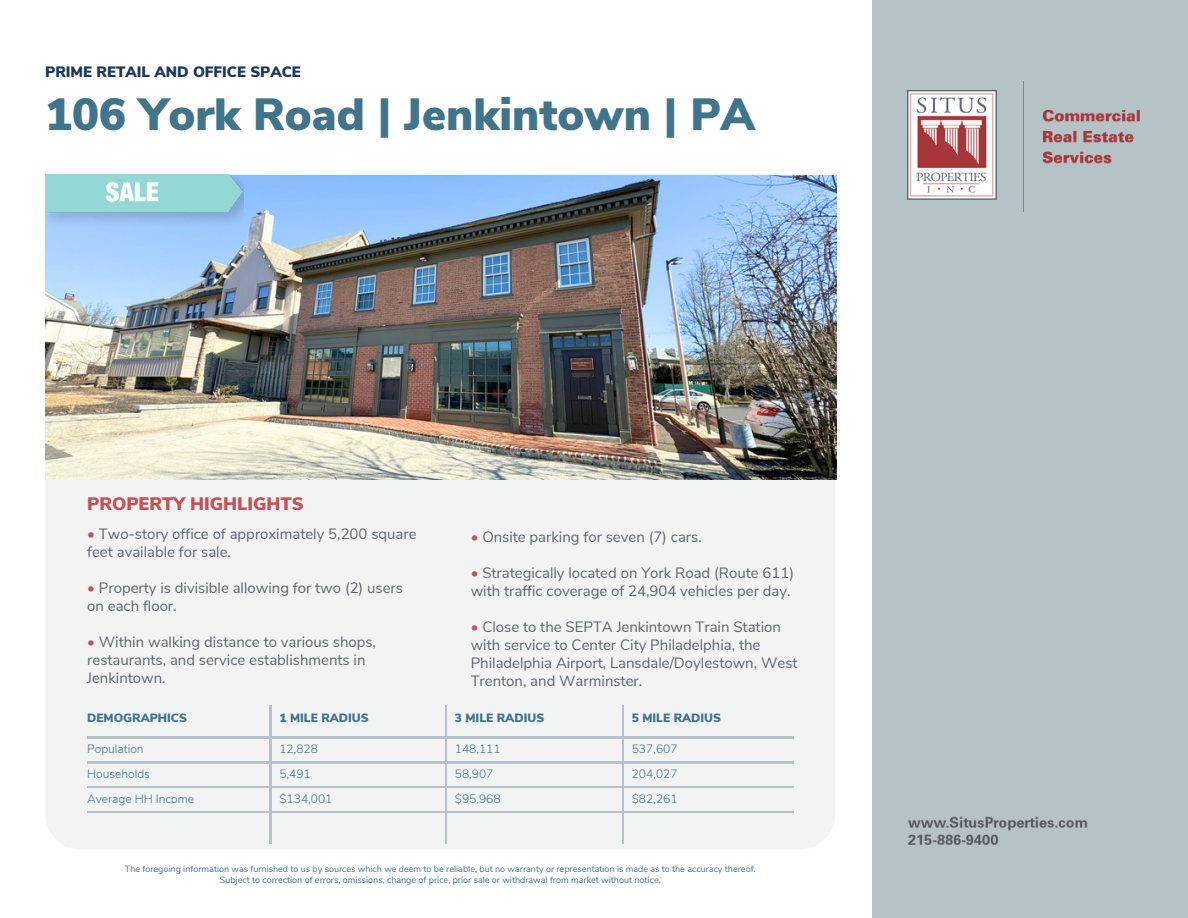
<style>
.page{position:relative;width:1188px;height:918px;background:#fff}
.page>*{position:absolute;margin:0;border:0;box-sizing:border-box;transform-origin:0 0}
.t1{font:900 45px "Nunito Sans";color:#3f748b}
.t2{font:900 18px "Nunito Sans";color:#c84f57}
.t3{font:15px/18px "Nunito Sans";color:#5b6670}
.t4{font:900 15px "Nunito Sans";color:#1b3859}
.t5{font:300 12px "Nunito";color:#3f748b}
.t6{font:900 12px "Nunito Sans";color:#3f748b}
.t7{font:9px "Nunito Sans";color:#3f748b}
.s1{color:#c84f57}
</style>
<div class="page">
<div style="left:872px;top:0;width:316px;height:918px;background:#b6c3c6"></div>
<div style="left:45px;top:174px;width:789px;height:676px;background:#f2f3f3;border-radius:36px"></div>
<img style="left:46px;top:175px;width:791px;height:304px">
<hr style="left:87px;top:737px;width:707px;height:1px;background:#b6c3c6">
<hr style="left:270px;top:705px;width:1px;height:139px;background:#b6c3c6">
<hr style="left:445px;top:705px;width:2px;height:139px;background:#b6c3c6">
<hr style="left:622px;top:705px;width:1px;height:139px;background:#b6c3c6">
<hr style="left:87px;top:762px;width:707px;height:1px;background:#b6c3c6">
<hr style="left:87px;top:787px;width:707px;height:1px;background:#b6c3c6">
<hr style="left:87px;top:811px;width:707px;height:2px;background:#b6c3c6">
<img style="left:1023px;top:81px;width:116px;height:131px">
<img style="left:908px;top:816px;width:180px;height:28px">
<img style="left:908px;top:90px;width:89px;height:109px">
<img style="left:45px;top:174px;width:198px;height:61px">
<p class="t4" style="left:45px;top:61px;width:257px">PRIME RETAIL AND OFFICE SPACE</p>
<p class="t1" style="left:45px;top:84px;width:711px">106 York Road | Jenkintown | PA</p>
<h5 class="t2" style="left:87px;top:491px;width:218px">PROPERTY HIGHLIGHTS</h5>
<h4 class="t3" style="left:87px;top:525px;width:331px"><span class="s1">•</span> Two-story office of approximately 5,200 square feet available for sale.</h4>
<h4 class="t3" style="left:87px;top:579px;width:317px"><span class="s1">•</span> Property is divisible allowing for two (2) users on each floor.</h4>
<h4 class="t3" style="left:87px;top:633px;width:290px"><span class="s1">•</span> Within walking distance to various shops, restaurants, and service establishments in<br>Jenkintown.</h4>
<p class="t3" style="left:471px;top:528px;width:233px"><span class="s1">•</span> Onsite parking for seven (7) cars.</p>
<p class="t3" style="left:471px;top:564px;width:325px"><span class="s1">•</span> Strategically located on York Road (Route 611) with traffic coverage of 24,904 vehicles per day.</p>
<p class="t3" style="left:471px;top:618px;width:328px"><span class="s1">•</span> Close to the SEPTA Jenkintown Train Station with service to Center City Philadelphia, the Philadelphia Airport, Lansdale/Doylestown, West Trenton, and Warminster.</p>
<h5 class="t6" style="left:87px;top:710px;width:101px">DEMOGRAPHICS</h5>
<h5 class="t5" style="left:87px;top:741px;width:58px">Population</h5>
<h5 class="t5" style="left:279px;top:741px;width:40px">12,828</h5>
<h6 class="t5" style="left:455px;top:741px;width:47px">148,111</h6>
<h6 class="t5" style="left:632px;top:741px;width:47px">537,607</h6>
<h6 class="t5" style="left:87px;top:766px;width:64px">Households</h6>
<h6 class="t5" style="left:279px;top:766px;width:33px">5,491</h6>
<h6 class="t5" style="left:455px;top:766px;width:40px">58,907</h6>
<h6 class="t5" style="left:632px;top:766px;width:47px">204,027</h6>
<h6 class="t5" style="left:87px;top:790px;width:109px">Average HH Income</h6>
<h6 class="t5" style="left:279px;top:790px;width:54px">$134,001</h6>
<h6 class="t5" style="left:455px;top:790px;width:47px">$95,968</h6>
<h6 class="t5" style="left:632px;top:790px;width:47px">$82,261</h6>
<h6 class="t6" style="left:279px;top:710px;width:91px">1 MILE RADIUS</h6>
<h6 class="t6" style="left:455px;top:710px;width:91px">3 MILE RADIUS</h6>
<p class="t6" style="left:632px;top:710px;width:91px">5 MILE RADIUS</p>
<h4 class="t7" style="left:125px;top:863px;width:632px">The foregoing information was furnished to us by sources which we deem to be reliable, but no warranty or representation is made as to the accuracy thereof.</h4>
<h4 class="t7" style="left:220px;top:874px;width:442px">Subject to correction of errors, omissions, change of price, prior sale or withdrawal from market without notice.</h4>
</div>
